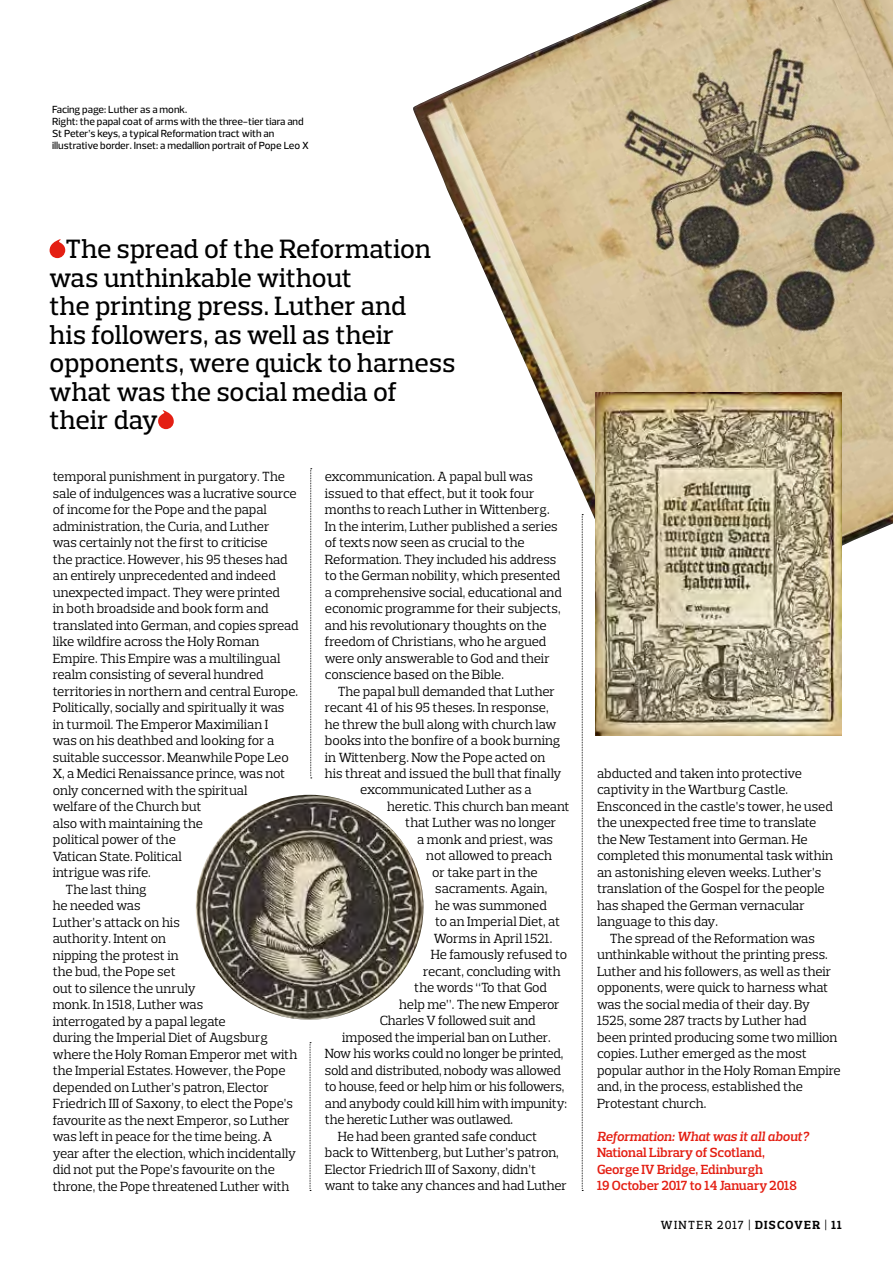
<style>
.page{position:relative;width:893px;height:1263px;background:#fff}
.page>*{position:absolute;margin:0;border:0;box-sizing:border-box;transform-origin:0 0}
.t1{font:500 27px/28.5px "Prelo Slab";color:#000}
.t2{font:13.5px/16.5px "Prelo Slab";letter-spacing:-.01em;color:#000}
.t3{font:600 13.5px/16.5px "Prelo Slab";letter-spacing:-.01em;color:#e41f13}
.t4{font:italic 600 13.5px "Prelo Slab";letter-spacing:-.015em;color:#e41f13}
.t5{font:13.5px "Prelo Slab";letter-spacing:-.03em;color:#000}
.t6{font:500 12px "Prelo Slab";letter-spacing:.115em;color:#000}
.t7{font:500 10.5px/12px "Prelo";color:#000}
.s1{font-weight:700}
</style>
<div class="page">
<svg style="left:310px;top:1042px;width:1px;height:149px"></svg>
<svg style="left:582px;top:634px;width:1px;height:557px"></svg>
<img style="left:196px;top:795px;width:227px;height:225px">
<svg style="left:50px;top:239px;width:15px;height:19px"></svg>
<svg style="left:158px;top:410px;width:16px;height:19px"></svg>
<img style="left:413px;top:0;width:480px;height:634px">
<img style="left:595px;top:393px;width:247px;height:342px">
<svg style="left:310px;top:468px;width:2px;height:310px"></svg>
<p class="t7" style="left:52px;top:104px;width:258px">Facing page: Luther as a monk.<br>Right: the papal coat of arms with the three-tier tiara and St Peter’s keys, a typical Reformation tract with an illustrative border. Inset: a medallion portrait of Pope Leo X</p>
<h1 class="t1" style="left:50px;top:235px;width:407px;text-indent:16px">The spread of the Reformation was unthinkable without<br>the printing press. Luther and<br>his followers, as well as their opponents, were quick to harness what was the social media of their day</h1>
<p class="t2" style="left:53px;top:468px;width:234px">temporal punishment in purgatory. The</p>
<p class="t2" style="left:53px;top:485px;width:245px">sale of indulgences was a lucrative source</p>
<p class="t2" style="left:53px;top:501px;width:216px">of income for the Pope and the papal</p>
<p class="t2" style="left:53px;top:518px;width:218px">administration, the Curia, and Luther</p>
<p class="t2" style="left:53px;top:534px;width:216px">was certainly not the first to criticise</p>
<p class="t2" style="left:53px;top:551px;width:237px">the practice. However, his 95 theses had</p>
<p class="t2" style="left:53px;top:567px;width:225px">an entirely unprecedented and indeed</p>
<p class="t2" style="left:53px;top:584px;width:229px">unexpected impact. They were printed</p>
<p class="t2" style="left:53px;top:600px;width:217px">in both broadside and book form and</p>
<p class="t2" style="left:53px;top:617px;width:248px">translated into German, and copies spread</p>
<p class="t2" style="left:53px;top:633px;width:208px">like wildfire across the Holy Roman</p>
<p class="t2" style="left:53px;top:650px;width:229px">Empire. This Empire was a multilingual</p>
<p class="t2" style="left:53px;top:666px;width:213px">realm consisting of several hundred</p>
<p class="t2" style="left:53px;top:683px;width:247px">territories in northern and central Europe.</p>
<p class="t2" style="left:53px;top:699px;width:233px">Politically, socially and spiritually it was</p>
<p class="t2" style="left:53px;top:716px;width:217px">in turmoil. The Emperor Maximilian I</p>
<p class="t2" style="left:53px;top:732px;width:223px">was on his deathbed and looking for a</p>
<p class="t2" style="left:53px;top:749px;width:238px">suitable successor. Meanwhile Pope Leo</p>
<p class="t2" style="left:53px;top:765px;width:234px">X, a Medici Renaissance prince, was not</p>
<p class="t2" style="left:53px;top:782px;width:196px">only concerned with the spiritual</p>
<p class="t2" style="left:53px;top:798px;width:150px">welfare of the Church but</p>
<p class="t2" style="left:53px;top:815px;width:152px">also with maintaining the</p>
<p class="t2" style="left:53px;top:831px;width:125px">political power of the</p>
<p class="t2" style="left:53px;top:848px;width:131px">Vatican State. Political</p>
<p class="t2" style="left:53px;top:864px;width:100px">intrigue was rife.</p>
<p class="t2" style="left:66px;top:881px;width:83px">The last thing</p>
<p class="t2" style="left:53px;top:897px;width:89px">he needed was</p>
<p class="t2" style="left:53px;top:914px;width:129px">Luther’s attack on his</p>
<p class="t2" style="left:53px;top:930px;width:115px">authority. Intent on</p>
<p class="t2" style="left:53px;top:947px;width:127px">nipping the protest in</p>
<p class="t2" style="left:53px;top:963px;width:124px">the bud, the Pope set</p>
<p class="t2" style="left:53px;top:980px;width:144px">out to silence the unruly</p>
<p class="t2" style="left:53px;top:996px;width:152px">monk. In 1518, Luther was</p>
<p class="t2" style="left:53px;top:1013px;width:174px">interrogated by a papal legate</p>
<p class="t2" style="left:53px;top:1029px;width:217px">during the Imperial Diet of Augsburg</p>
<p class="t2" style="left:53px;top:1046px;width:246px">where the Holy Roman Emperor met with</p>
<p class="t2" style="left:53px;top:1062px;width:234px">the Imperial Estates. However, the Pope</p>
<p class="t2" style="left:53px;top:1079px;width:218px">depended on Luther’s patron, Elector</p>
<p class="t2" style="left:53px;top:1095px;width:242px">Friedrich III of Saxony, to elect the Pope’s</p>
<p class="t2" style="left:53px;top:1112px;width:238px">favourite as the next Emperor, so Luther</p>
<p class="t2" style="left:53px;top:1128px;width:221px">was left in peace for the time being. A</p>
<p class="t2" style="left:53px;top:1145px;width:245px">year after the election, which incidentally</p>
<p class="t2" style="left:53px;top:1161px;width:224px">did not put the Pope’s favourite on the</p>
<p class="t2" style="left:53px;top:1178px;width:238px">throne, the Pope threatened Luther with</p>
<p class="t2" style="left:325px;top:468px;width:238px">excommunication. A papal bull was issued to that effect, but it took four months to reach Luther in Wittenberg.<br>In the interim, Luther published a series of texts now seen as crucial to the Reformation. They included his address to the German nobility, which presented a comprehensive social, educational and economic programme for their subjects, and his revolutionary thoughts on the freedom of Christians, who he argued were only answerable to God and their conscience based on the Bible.</p>
<p class="t2" style="left:338px;top:683px;width:219px">The papal bull demanded that Luther</p>
<p class="t2" style="left:325px;top:699px;width:225px">recant 41 of his 95 theses. In response,</p>
<p class="t2" style="left:325px;top:716px;width:233px">he threw the bull along with church law</p>
<p class="t2" style="left:325px;top:732px;width:237px">books into the bonfire of a book burning</p>
<p class="t2" style="left:325px;top:749px;width:222px">in Wittenberg. Now the Pope acted on</p>
<p class="t2" style="left:325px;top:765px;width:238px">his threat and issued the bull that finally</p>
<p class="t2" style="left:360px;top:782px;width:173px">excommunicated Luther as a</p>
<p class="t2" style="left:387px;top:798px;width:184px">heretic. This church ban meant</p>
<p class="t2" style="left:405px;top:815px;width:152px">that Luther was no longer</p>
<p class="t2" style="left:417px;top:831px;width:137px">a monk and priest, was</p>
<p class="t2" style="left:426px;top:848px;width:127px">not allowed to preach</p>
<p class="t2" style="left:432px;top:864px;width:107px">or take part in the</p>
<p class="t2" style="left:435px;top:881px;width:114px">sacraments. Again,</p>
<p class="t2" style="left:435px;top:897px;width:113px">he was summoned</p>
<p class="t2" style="left:435px;top:914px;width:126px">to an Imperial Diet, at</p>
<p class="t2" style="left:434px;top:930px;width:120px">Worms in April 1521.</p>
<p class="t2" style="left:431px;top:947px;width:138px">He famously refused to</p>
<p class="t2" style="left:423px;top:963px;width:139px">recant, concluding with</p>
<p class="t2" style="left:414px;top:980px;width:134px">the words “To that God</p>
<p class="t2" style="left:399px;top:996px;width:162px">help me”. The new Emperor</p>
<p class="t2" style="left:380px;top:1013px;width:157px">Charles V followed suit and</p>
<p class="t2" style="left:342px;top:1029px;width:210px">imposed the imperial ban on Luther.</p>
<p class="t2" style="left:325px;top:1046px;width:240px">Now his works could no longer be printed,</p>
<p class="t2" style="left:325px;top:1062px;width:238px">sold and distributed, nobody was allowed</p>
<p class="t2" style="left:325px;top:1079px;width:241px">to house, feed or help him or his followers,</p>
<p class="t2" style="left:325px;top:1095px;width:244px">and anybody could kill him with impunity:</p>
<p class="t5" style="left:325px;top:1112px;width:190px">the heretic Luther was outlawed.</p>
<p class="t2" style="left:338px;top:1128px;width:201px">He had been granted safe conduct</p>
<p class="t2" style="left:325px;top:1144px;width:235px">back to Wittenberg, but Luther’s patron,</p>
<p class="t2" style="left:325px;top:1161px;width:213px">Elector Friedrich III of Saxony, didn’t</p>
<p class="t2" style="left:325px;top:1177px;width:244px">want to take any chances and had Luther</p>
<p class="t2" style="left:597px;top:765px;width:238px">abducted and taken into protective captivity in the Wartburg Castle.<br>Ensconced in the castle’s tower, he used the unexpected free time to translate the New Testament into German. He completed this monumental task within an astonishing eleven weeks. Luther’s translation of the Gospel for the people has shaped the German vernacular language to this day.</p>
<p class="t2" style="left:597px;top:930px;width:245px;text-indent:13px">The spread of the Reformation was unthinkable without the printing press.<br>Luther and his followers, as well as their opponents, were quick to harness what was the social media of their day. By 1525, some 287 tracts by Luther had<br>been printed producing some two million copies. Luther emerged as the most popular author in the Holy Roman Empire and, in the process, established the Protestant church.</p>
<p class="t4" style="left:597px;top:1128px;width:213px">Reformation: What was it all about?</p>
<p class="t3" style="left:597px;top:1144px;width:201px">National Library of Scotland,<br>George IV Bridge, Edinburgh<br>19 October 2017 to 14 January 2018</p>
<p class="t6" style="left:661px;top:1218px;width:182px">WINTER 2017 | <span class="s1">DISCOVER</span> | <span class="s1">11</span></p>
</div>
